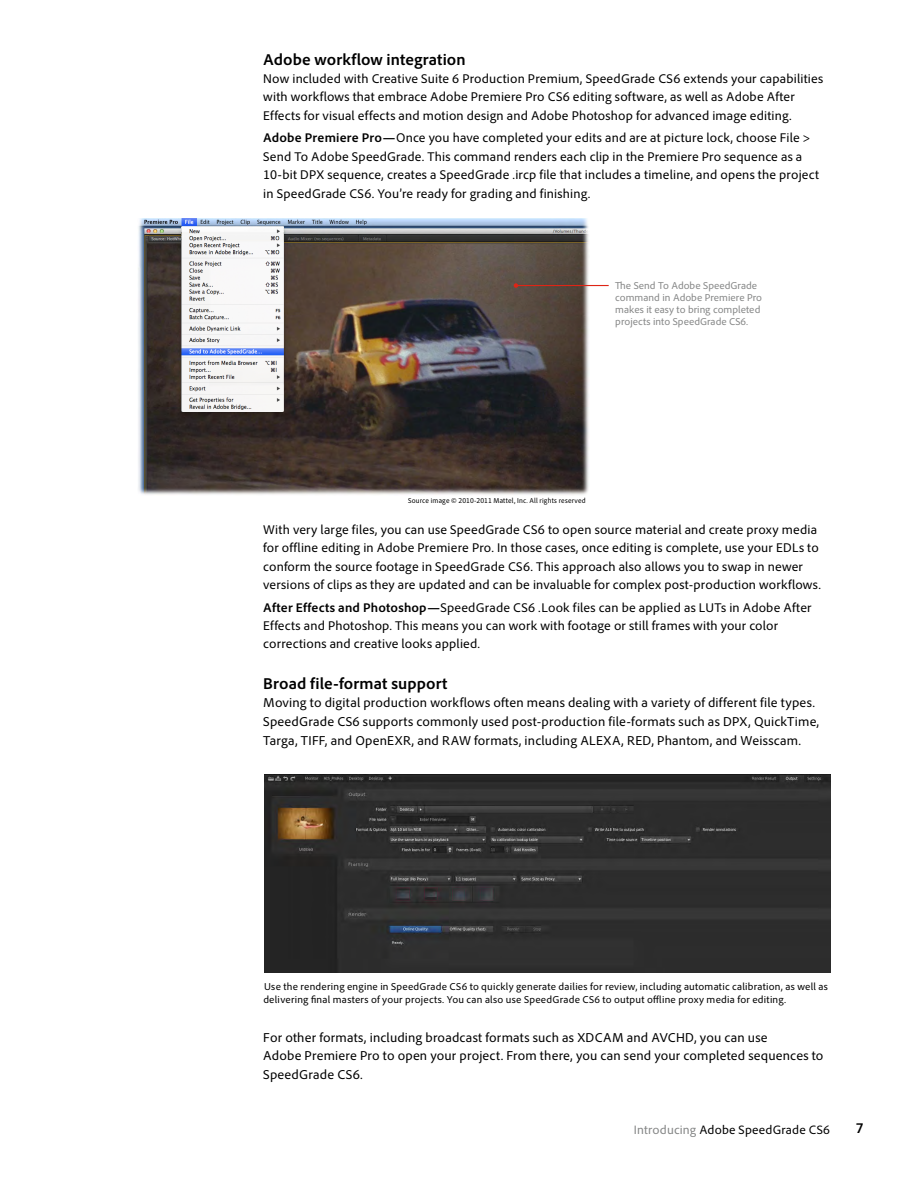
<style>
.page{position:relative;width:918px;height:1188px;background:#fff}
.page>*{position:absolute;margin:0;border:0;box-sizing:border-box;transform-origin:0 0}
.t1{font:700 16.5px "Adobe Clean";letter-spacing:.005em;color:#000}
.t2{font:700 semi-condensed 15px "Adobe Clean";color:#000}
.t3{font:13.5px/18.8px "Adobe Clean";letter-spacing:.01em;color:#000}
.t4{font:13.2px/18.5px "Adobe Clean";letter-spacing:.01em;color:#000}
.t5{font:12.75px "Adobe Clean";letter-spacing:.015em;color:#000}
.t6{font:10.5px/13.5px "Adobe Clean";letter-spacing:.02em;color:#000}
.t7{font:10.5px/12px "Adobe Clean";color:#868787}
.t8{font:semi-condensed 7.5px "Adobe Clean";letter-spacing:.025em;color:#000}
.s1{font-weight:700}
.s2{color:#868787}
</style>
<div class="page">
<img style="left:138px;top:219px;width:452px;height:276px">
<hr style="left:516px;top:285px;width:93px;height:1px;background:#de2516">
<svg style="left:514px;top:283px;width:4px;height:5px"></svg>
<img style="left:182px;top:227px;width:101px;height:185px">
<img style="left:265px;top:775px;width:565px;height:198px">
<p class="t1" style="left:263px;top:49px;width:204px">Adobe workflow integration</p>
<p class="t4" style="left:263px;top:69px;width:562px">Now included with Creative Suite 6 Production Premium, SpeedGrade CS6 extends your capabilities with workflows that embrace Adobe Premiere Pro CS6 editing software, as well as Adobe After<br>Effects for visual effects and motion design and Adobe Photoshop for advanced image editing.</p>
<p class="t4" style="left:263px;top:129px;width:557px"><span class="s1">Adobe Premiere Pro—</span>Once you have completed your edits and are at picture lock, choose File &gt; Send To Adobe SpeedGrade. This command renders each clip in the Premiere Pro sequence as a 10-bit DPX sequence, creates a SpeedGrade .ircp file that includes a timeline, and opens the project in SpeedGrade CS6. You’re ready for grading and finishing.</p>
<p class="t7" style="left:615px;top:279px;width:148px">The Send To Adobe SpeedGrade command in Adobe Premiere Pro makes it easy to bring completed projects into SpeedGrade CS6.</p>
<p class="t8" style="left:408px;top:496px;width:179px">Source image © 2010-2011 Mattel, Inc. All rights reserved</p>
<p class="t4" style="left:263px;top:520px;width:559px">With very large files, you can use SpeedGrade CS6 to open source material and create proxy media for offline editing in Adobe Premiere Pro. In those cases, once editing is complete, use your EDLs to conform the source footage in SpeedGrade CS6. This approach also allows you to swap in newer versions of clips as they are updated and can be invaluable for complex post-production workflows.</p>
<p class="t4" style="left:263px;top:598px;width:550px"><span class="s1">After Effects and Photoshop—</span>SpeedGrade CS6 .Look files can be applied as LUTs in Adobe After<br>Effects and Photoshop. This means you can work with footage or still frames with your color corrections and creative looks applied.</p>
<p class="t1" style="left:263px;top:673px;width:186px">Broad file-format support</p>
<p class="t3" style="left:263px;top:693px;width:558px">Moving to digital production workflows often means dealing with a variety of different file types.<br>SpeedGrade CS6 supports commonly used post-production file-formats such as DPX, QuickTime,<br>Targa, TIFF, and OpenEXR, and RAW formats, including ALEXA, RED, Phantom, and Weisscam.</p>
<p class="t6" style="left:263px;top:979px;width:566px">Use the rendering engine in SpeedGrade CS6 to quickly generate dailies for review, including automatic calibration, as well as delivering final masters of your projects. You can also use SpeedGrade CS6 to output offline proxy media for editing.</p>
<p class="t3" style="left:263px;top:1028px;width:562px">For other formats, including broadcast formats such as XDCAM and AVCHD, you can use<br>Adobe Premiere Pro to open your project. From there, you can send your completed sequences to<br>SpeedGrade CS6.</p>
<p class="t5" style="left:634px;top:1122px;width:198px"><span class="s2">Introducing</span> Adobe SpeedGrade CS6</p>
<p class="t2" style="left:856px;top:1119px;width:9px">7</p>
</div>
